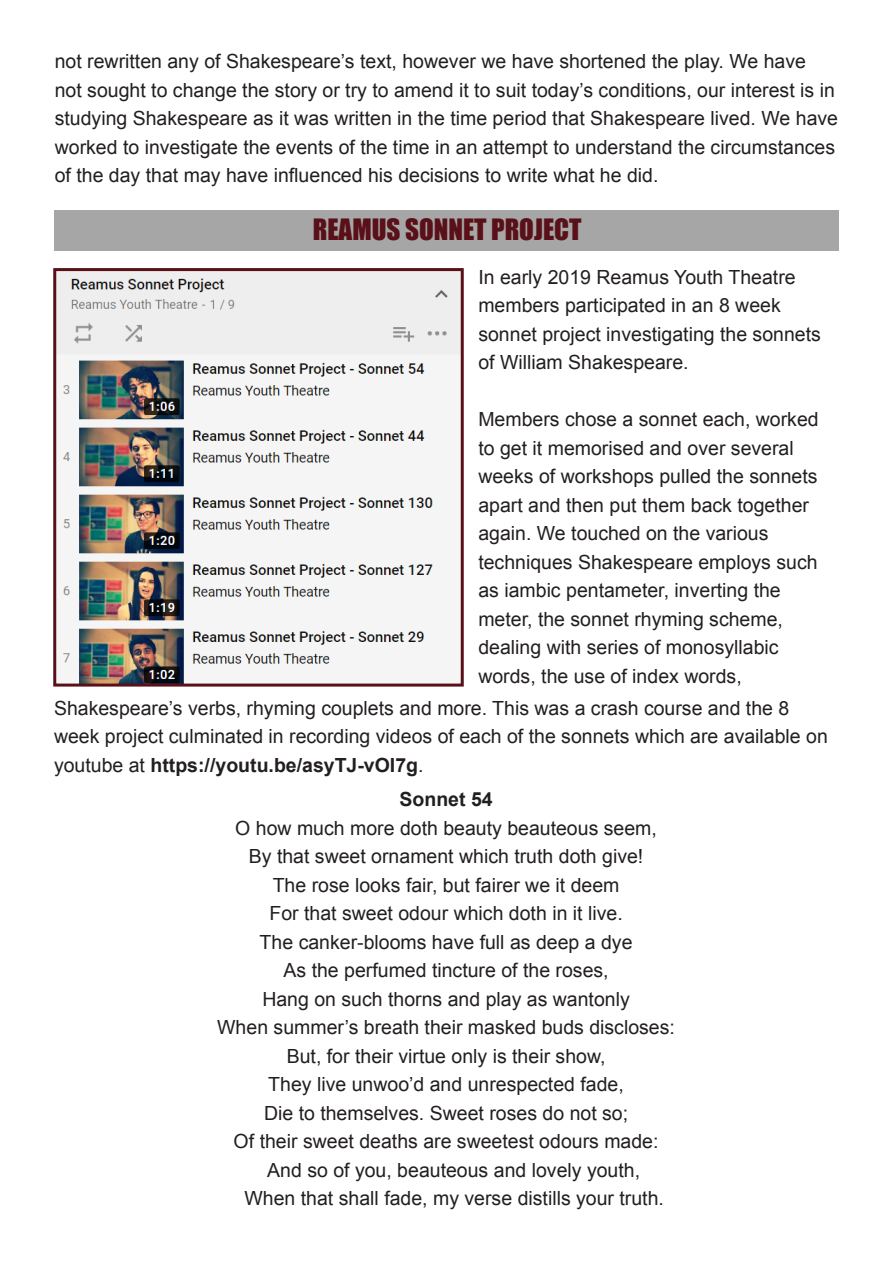
<style>
.page{position:relative;width:893px;height:1263px;background:#fff}
.page>*{position:absolute;margin:0;border:0;box-sizing:border-box;transform-origin:0 0}
.t1{font:27px "Impact";color:#591019}
.t2{font:19.5px/28.5px "Arial";color:#231f20}
.t3{font:700 19.5px "Arial";color:#231f20}
.s1{font-weight:700}
</style>
<div class="page">
<div style="left:54px;top:210px;width:785px;height:40px;background:#a6a6a6"></div>
<img style="left:57px;top:272px;width:403px;height:410px">
<div style="left:53px;top:268px;width:411px;height:418px;border:3px solid #591019"></div>
<p class="t2" style="left:55px;top:47px;width:785px">not rewritten any of Shakespeare’s text, however we have shortened the play. We have<br>not sought to change the story or try to amend it to suit today’s conditions, our interest is in studying Shakespeare as it was written in the time period that Shakespeare lived. We have worked to investigate the events of the time in an attempt to understand the circumstances of the day that may have influenced his decisions to write what he did.</p>
<p class="t1" style="left:313px;top:209px;width:270px">REAMUS SONNET PROJECT</p>
<p class="t2" style="left:478px;top:263px;width:344px">In early 2019 Reamus Youth Theatre members participated in an 8 week sonnet project investigating the sonnets of William Shakespeare.</p>
<p class="t2" style="left:478px;top:405px;width:342px">Members chose a sonnet each, worked to get it memorised and over several weeks of workshops pulled the sonnets apart and then put them back together again. We touched on the various techniques Shakespeare employs such as iambic pentameter, inverting the meter, the sonnet rhyming scheme, dealing with series of monosyllabic words, the use of index words,</p>
<p class="t2" style="left:54px;top:694px;width:775px">Shakespeare’s verbs, rhyming couplets and more. This was a crash course and the 8 week project culminated in recording videos of each of the sonnets which are available on youtube at <span class="s1">https://youtu.be/asyTJ-vOI7g</span>.</p>
<p class="t3" style="left:399px;top:786px;width:95px">Sonnet 54</p>
<p class="t2" style="left:235px;top:814px;width:423px">O how much more doth beauty beauteous seem,</p>
<p class="t2" style="left:249px;top:842px;width:396px">By that sweet ornament which truth doth give!</p>
<p class="t2" style="left:273px;top:871px;width:348px">The rose looks fair, but fairer we it deem</p>
<p class="t2" style="left:269px;top:899px;width:355px">For that sweet odour which doth in it live.</p>
<p class="t2" style="left:260px;top:928px;width:374px">The canker-blooms have full as deep a dye</p>
<p class="t2" style="left:283px;top:956px;width:327px">As the perfumed tincture of the roses,</p>
<p class="t2" style="left:262px;top:985px;width:369px">Hang on such thorns and play as wantonly</p>
<p class="t2" style="left:217px;top:1013px;width:459px">When summer’s breath their masked buds discloses:</p>
<p class="t2" style="left:287px;top:1042px;width:320px">But, for their virtue only is their show,</p>
<p class="t2" style="left:268px;top:1070px;width:357px">They live unwoo’d and unrespected fade,</p>
<p class="t2" style="left:264px;top:1099px;width:366px">Die to themselves. Sweet roses do not so;</p>
<p class="t2" style="left:234px;top:1127px;width:426px">Of their sweet deaths are sweetest odours made:</p>
<p class="t2" style="left:267px;top:1156px;width:374px">And so of you, beauteous and lovely youth,</p>
<p class="t2" style="left:245px;top:1184px;width:421px">When that shall fade, my verse distills your truth.</p>
</div>
